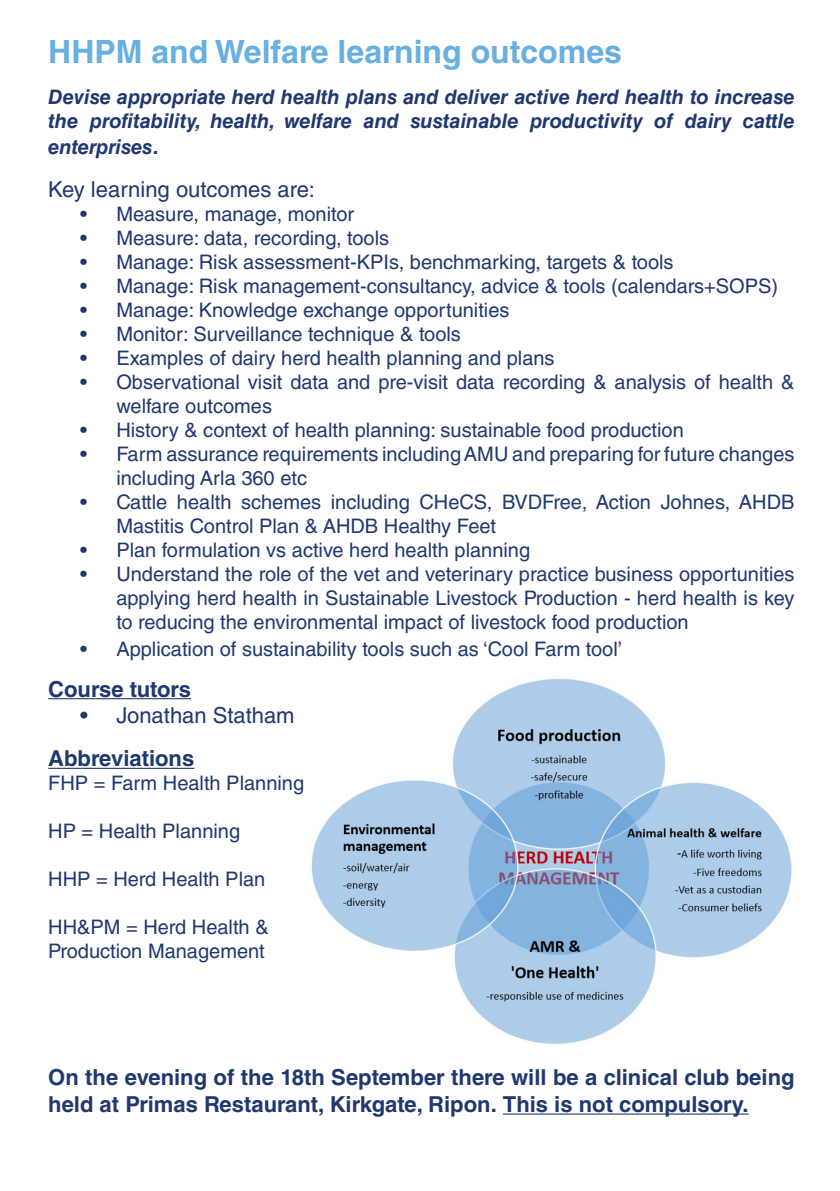
<style>
.page{position:relative;width:840px;height:1191px;background:#fff}
.page>*{position:absolute;margin:0;border:0;box-sizing:border-box;transform-origin:0 0}
.t1{font:700 32px "Helvetica LT Std";color:#68b0e1}
.t2{font:700 22px/26.4px "Helvetica LT Std";color:#203870}
.t3{font:22px "Helvetica LT Std";color:#203870}
.t4{font:20px/24px "Helvetica LT Std";color:#203870}
.t5{font:italic 700 20px/24px "Helvetica LT Std";color:#203870}
</style>
<div class="page">
<hr style="left:48px;top:698px;width:143px;height:1px;background:#203870">
<hr style="left:48px;top:768px;width:146px;height:1px;background:#203870">
<hr style="left:502px;top:1113px;width:246px;height:1px;background:#203870">
<img style="left:311px;top:678px;width:481px;height:366px">
<p class="t1" style="left:48px;top:32px;width:575px">HHPM and Welfare learning outcomes</p>
<p class="t5" style="left:48px;top:84px;width:747px">Devise appropriate herd health plans and deliver active herd health to increase the profitability, health, welfare and sustainable productivity of dairy cattle</p>
<p class="t5" style="left:48px;top:135px;width:112px">enterprises.</p>
<p class="t3" style="left:48px;top:177px;width:268px">Key learning outcomes are:</p>
<p class="t4" style="left:80px;top:202px;width:275px">• Measure, manage, monitor</p>
<p class="t4" style="left:80px;top:226px;width:310px">• Measure: data, recording, tools</p>
<p class="t4" style="left:80px;top:250px;width:594px">• Manage: Risk assessment-KPIs, benchmarking, targets &amp; tools</p>
<p class="t4" style="left:80px;top:274px;width:699px">• Manage: Risk management-consultancy, advice &amp; tools (calendars+SOPS)</p>
<p class="t4" style="left:80px;top:298px;width:430px">• Manage: Knowledge exchange opportunities</p>
<p class="t4" style="left:80px;top:322px;width:382px">• Monitor: Surveillance technique &amp; tools</p>
<p class="t4" style="left:80px;top:346px;width:475px">• Examples of dairy herd health planning and plans</p>
<p class="t4" style="left:116px;top:370px;width:679px;text-indent:-36px">• Observational visit data and pre-visit data recording &amp; analysis of health &amp; welfare outcomes</p>
<p class="t4" style="left:80px;top:418px;width:604px">• History &amp; context of health planning: sustainable food production</p>
<p class="t4" style="left:116px;top:442px;width:679px;text-indent:-36px">• Farm assurance requirements including AMU and preparing for future changes including Arla 360 etc</p>
<p class="t4" style="left:116px;top:490px;width:679px;text-indent:-36px">• Cattle health schemes including CHeCS, BVDFree, Action Johnes, AHDB<br>Mastitis Control Plan &amp; AHDB Healthy Feet</p>
<p class="t4" style="left:80px;top:538px;width:451px">• Plan formulation vs active herd health planning</p>
<p class="t4" style="left:116px;top:562px;width:679px;text-align:justify;text-indent:-36px">• Understand the role of the vet and veterinary practice business opportunities applying herd health in Sustainable Livestock Production - herd health is key to reducing the environmental impact of livestock food production</p>
<p class="t4" style="left:80px;top:636px;width:543px">• Application of sustainability tools such as ‘Cool Farm tool’</p>
<p class="t2" style="left:48px;top:675px;width:144px">Course tutors</p>
<p class="t3" style="left:80px;top:702px;width:216px">• Jonathan Statham</p>
<p class="t2" style="left:48px;top:745px;width:147px">Abbreviations</p>
<p class="t4" style="left:48px;top:771px;width:257px">FHP = Farm Health Planning</p>
<p class="t4" style="left:48px;top:819px;width:193px">HP = Health Planning</p>
<p class="t4" style="left:48px;top:867px;width:218px">HHP = Herd Health Plan</p>
<p class="t4" style="left:48px;top:915px;width:222px">HH&amp;PM = Herd Health &amp;<br>Production Management</p>
<p class="t2" style="left:48px;top:1064px;width:747px">On the evening of the 18th September there will be a clinical club being held at Primas Restaurant, Kirkgate, Ripon. This is not compulsory.</p>
</div>
